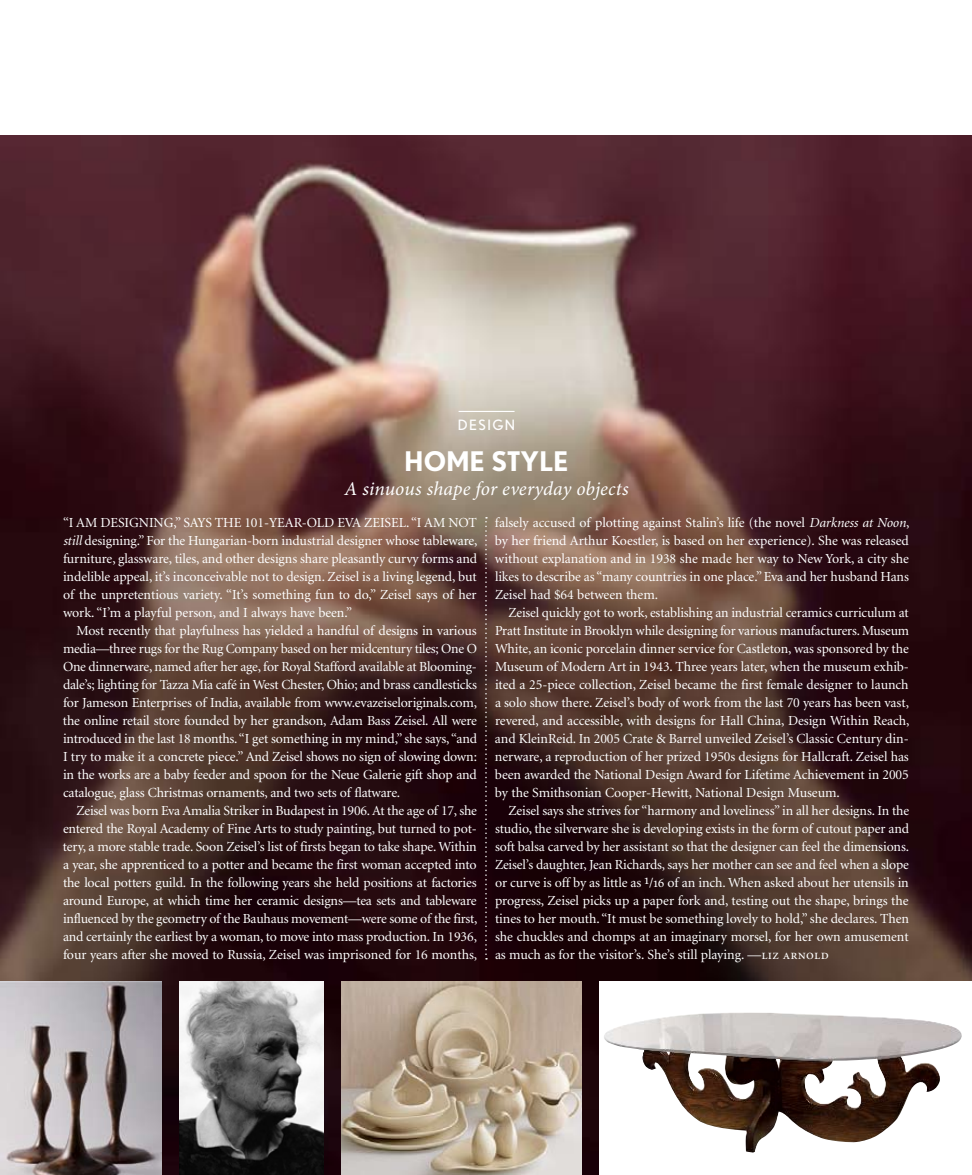
<style>
.page{position:relative;width:972px;height:1175px;background:#fff}
.page>*{position:absolute;margin:0;border:0;box-sizing:border-box;transform-origin:0 0}
.t1{font:700 27px "Nobel";letter-spacing:-.005em;color:#fff}
.t2{font:italic 19.5px "Minion Pro";letter-spacing:.005em;color:#fff}
.t3{font:14.25px "Nobel";color:#fff}
.t4{font:13.8px/18px "Minion";letter-spacing:-.005em;color:#fff;text-align:justify}
.s1{font-style:italic}
.s2{font-family:"Minion Regular SC"}
</style>
<div class="page">
<img style="left:0;top:135px;width:972px;height:1039px">
<hr style="left:459px;top:411px;width:56px;height:1px;background:#fff">
<svg style="left:485px;top:517px;width:2px;height:442px"></svg>
<div style="left:600px;top:981px;width:372px;height:193px;background:#fff"></div>
<img style="left:604px;top:1012px;width:358px;height:140px">
<img style="left:341px;top:981px;width:241px;height:193px">
<img style="left:179px;top:981px;width:144px;height:193px">
<img style="left:0;top:981px;width:161px;height:193px">
<p class="t3" style="left:458px;top:417px;width:59px">DESIGN</p>
<h1 class="t1" style="left:404px;top:445px;width:166px">HOME STYLE</h1>
<h2 class="t2" style="left:344px;top:475px;width:286px">A sinuous shape for everyday objects</h2>
<p class="t4" style="left:63px;top:514px;width:416px">“I am designing,” says the 101-year-old Eva Zeisel. “I am not <span class="s1">still</span> designing.” For the Hungarian-born industrial designer whose tableware, furniture, glassware, tiles, and other designs share pleasantly curvy forms and indelible appeal, it’s inconceivable not to design. Zeisel is a living legend, but of the unpretentious variety. “It’s something fun to do,” Zeisel says of her work. “I’m a playful person, and I always have been.”</p>
<p class="t4" style="left:63px;top:622px;width:416px;text-indent:14px">Most recently that playfulness has yielded a handful of designs in various media—three rugs for the Rug Company based on her midcentury tiles; One O One dinnerware, named after her age, for Royal Stafford available at Blooming&shy;dale’s; lighting for Tazza Mia café in West Chester, Ohio; and brass candlesticks for Jameson Enterprises of India, available from www.evazeiseloriginals.com, the online retail store founded by her grandson, Adam Bass Zeisel. All were introduced in the last 18 months. “I get something in my mind,” she says, “and I try to make it a concrete piece.” And Zeisel shows no sign of slowing down: in the works are a baby feeder and spoon for the Neue Galerie gift shop and catalogue, glass Christmas ornaments, and two sets of flatware.</p>
<p class="t4" style="left:63px;top:802px;width:416px;text-indent:14px">Zeisel was born Eva Amalia Striker in Budapest in 1906. At the age of 17, she entered the Royal Academy of Fine Arts to study painting, but turned to pot&shy;tery, a more stable trade. Soon Zeisel’s list of firsts began to take shape. Within a year, she apprenticed to a potter and became the first woman accepted into the local potters guild. In the following years she held positions at factories around Europe, at which time her ceramic designs—tea sets and tableware influenced by the geometry of the Bauhaus movement—were some of the first, and certainly the earliest by a woman, to move into mass production. In 1936, four years after she moved to Russia, Zeisel was imprisoned for 16 months,</p>
<p class="t4" style="left:495px;top:514px;width:416px">falsely accused of plotting against Stalin’s life (the novel <span class="s1">Darkness at Noon</span>, by her friend Arthur Koestler, is based on her experience). She was released without explanation and in 1938 she made her way to New York, a city she likes to describe as “many countries in one place.” Eva and her husband Hans Zeisel had $64 between them.</p>
<p class="t4" style="left:495px;top:604px;width:416px;text-indent:14px">Zeisel quickly got to work, establishing an industrial ceramics curriculum at Pratt Institute in Brooklyn while designing for various manufacturers. Museum White, an iconic porcelain dinner service for Castleton, was sponsored by the Museum of Modern Art in 1943. Three years later, when the museum exhib&shy;ited a 25-piece collection, Zeisel became the first female designer to launch a solo show there. Zeisel’s body of work from the last 70 years has been vast, revered, and accessible, with designs for Hall China, Design Within Reach, and KleinReid. In 2005 Crate &amp; Barrel unveiled Zeisel’s Classic Century din&shy;nerware, a reproduction of her prized 1950s designs for Hallcraft. Zeisel has been awarded the National Design Award for Lifetime Achievement in 2005 by the Smithsonian Cooper-Hewitt, National Design Museum.</p>
<p class="t4" style="left:495px;top:802px;width:416px;text-indent:14px">Zeisel says she strives for “harmony and loveliness” in all her designs. In the studio, the silverware she is developing exists in the form of cutout paper and soft balsa carved by her assistant so that the designer can feel the dimensions.<br>Zeisel’s daughter, Jean Richards, says her mother can see and feel when a slope or curve is off by as little as <sup>1</sup>/<span class="s2">16</span> of an inch. When asked about her utensils in progress, Zeisel picks up a paper fork and, testing out the shape, brings the tines to her mouth. “It must be something lovely to hold,” she declares. Then she chuckles and chomps at an imaginary morsel, for her own amusement as much as for the visitor’s. She’s still playing. —<span class="s2">liz arnold</span></p>
</div>
